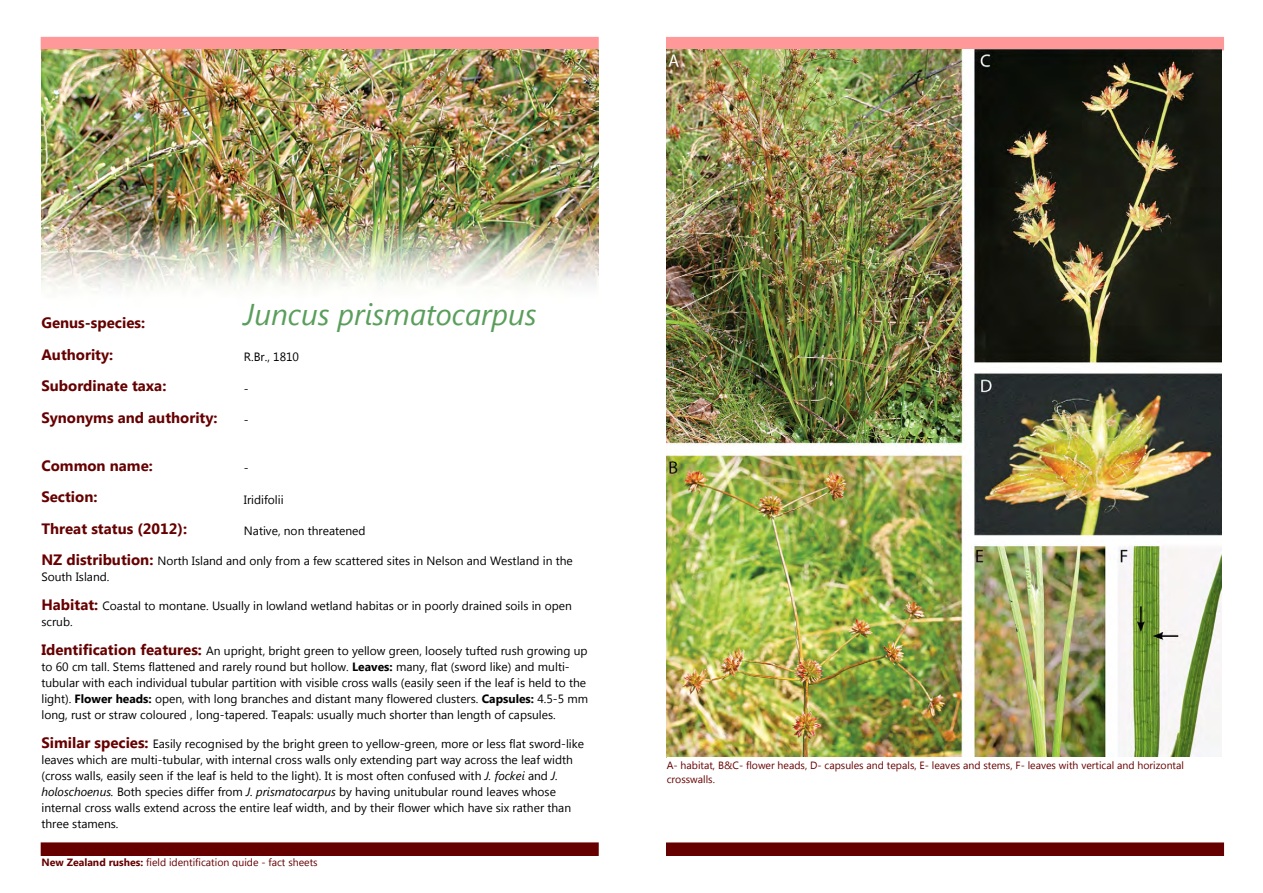
<style>
.page{position:relative;width:1263px;height:893px;background:#fff}
.page>*{position:absolute;margin:0;border:0;box-sizing:border-box;transform-origin:0 0}
.t1{font:italic 30px "Segoe UI";color:#5a9e5b}
.t2{font:700 15px/31.5px "Segoe UI";color:#600}
.t3{font:12px/15.9px "Segoe UI";color:#000}
.t4{font:10.5px/14px "Segoe UI";color:#600}
.s1{font-weight:700;font-size:15px;color:#600}
.s2{font-weight:700}
.s3{font-style:italic}
</style>
<div class="page">
<div style="left:667px;top:38px;width:556px;height:12px;background:#f99"></div>
<div style="left:666px;top:37px;width:558px;height:13px;border:2px solid #f99"></div>
<img style="left:667px;top:50px;width:554px;height:707px">
<div style="left:667px;top:843px;width:556px;height:12px;background:#600"></div>
<div style="left:666px;top:842px;width:558px;height:14px;border:2px solid #600"></div>
<div style="left:41px;top:38px;width:557px;height:12px;background:#f99"></div>
<div style="left:41px;top:37px;width:558px;height:13px;border:2px solid #f99"></div>
<img style="left:41px;top:50px;width:557px;height:240px">
<div style="left:41px;top:843px;width:557px;height:12px;background:#600"></div>
<div style="left:41px;top:842px;width:558px;height:14px;border:2px solid #600"></div>
<p class="t2" style="left:41px;top:306px;width:105px">Genus-species:</p>
<h1 class="t1" style="left:244px;top:293px;width:294px">Juncus prismatocarpus</h1>
<p class="t2" style="left:41px;top:338px;width:178px">Authority:<br>Subordinate taxa:<br>Synonyms and authority:</p>
<p class="t2" style="left:41px;top:449px;width:147px">Common name:<br>Section:<br>Threat status (2012):</p>
<p class="t3" style="left:244px;top:348px;width:57px">R.Br., 1810</p>
<p class="t3" style="left:244px;top:380px;width:6px">-</p>
<p class="t3" style="left:244px;top:411px;width:6px">-</p>
<p class="t3" style="left:244px;top:459px;width:6px">-</p>
<p class="t3" style="left:244px;top:491px;width:41px">Iridifolii</p>
<p class="t3" style="left:244px;top:522px;width:123px">Native, non threatened</p>
<p class="t3" style="left:41px;top:553px;width:533px"><span class="s1">NZ distribution:</span> North Island and only from a few scattered sites in Nelson and Westland in the<br>South Island.</p>
<p class="t3" style="left:41px;top:598px;width:532px"><span class="s1">Habitat:</span> Coastal to montane. Usually in lowland wetland habitas or in poorly drained soils in open scrub.</p>
<p class="t3" style="left:41px;top:643px;width:548px"><span class="s1">Identification features:</span> An upright, bright green to yellow green, loosely tufted rush growing up to 60 cm tall. Stems flattened and rarely round but hollow. <span class="s2">Leaves:</span> many, flat (sword like) and multi&shy;tubular with each individual tubular partition with visible cross walls (easily seen if the leaf is held to the light). <span class="s2">Flower heads:</span> open, with long branches and distant many flowered clusters. <span class="s2">Capsules:</span> 4.5-5 mm long, rust or straw coloured , long-tapered. Teapals: usually much shorter than length of capsules.</p>
<p class="t3" style="left:41px;top:736px;width:544px"><span class="s1">Similar species:</span> Easily recognised by the bright green to yellow-green, more or less flat sword-like leaves which are multi-tubular, with internal cross walls only extending part way across the leaf width (cross walls, easily seen if the leaf is held to the light). It is most often confused with <span class="s3">J. fockei</span> and <span class="s3">J. holoschoenus.</span> Both species differ from <span class="s3">J. prismatocarpus</span> by having unitubular round leaves whose internal cross walls extend across the entire leaf width, and by their flower which have six rather than three stamens.</p>
<p class="t4" style="left:41px;top:855px;width:278px"><span class="s2">New Zealand rushes:</span> field identification guide - fact sheets</p>
<p class="t4" style="left:667px;top:758px;width:519px">A- habitat, B&amp;C- flower heads, D- capsules and tepals, E- leaves and stems, F- leaves with vertical and horizontal crosswalls.</p>
</div>
